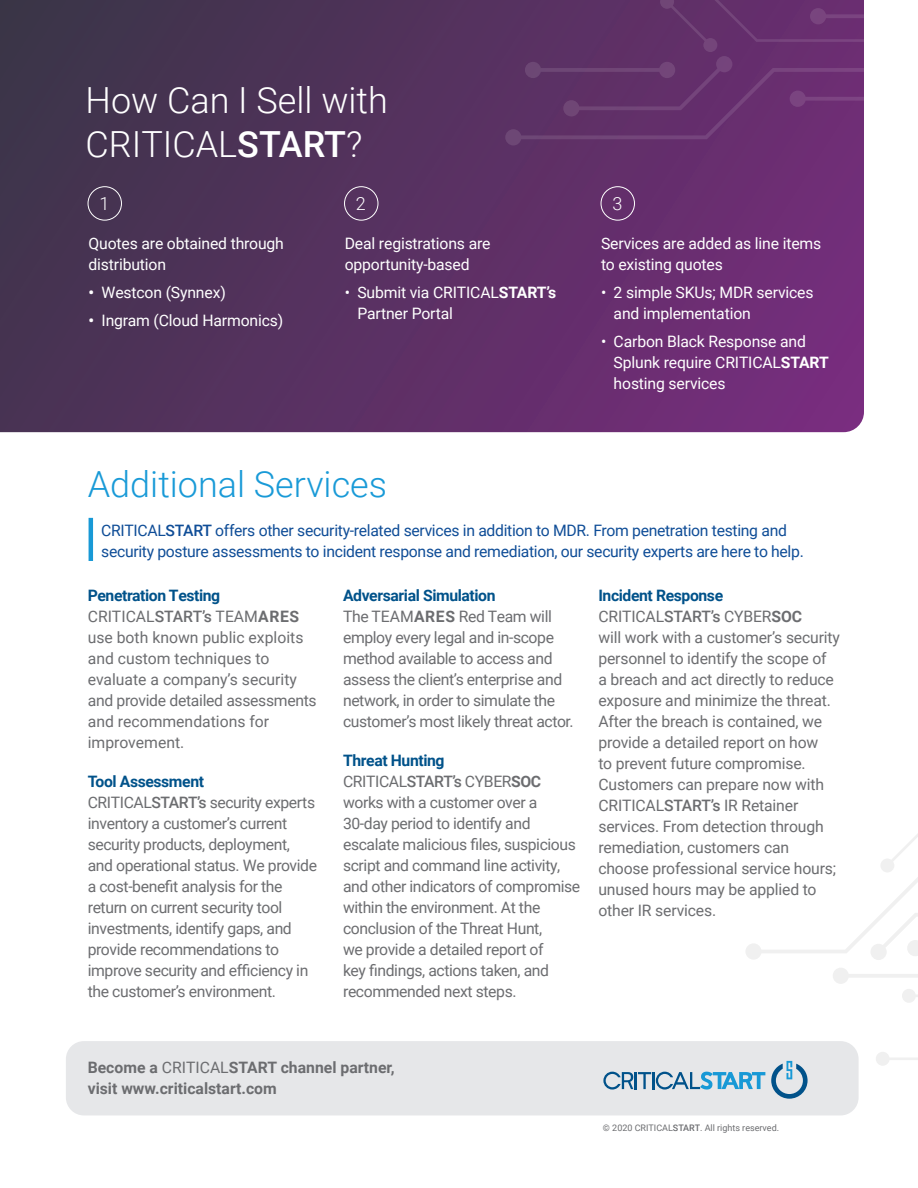
<style>
.page{position:relative;width:918px;height:1188px;background:#fff}
.page>*{position:absolute;margin:0;border:0;box-sizing:border-box;transform-origin:0 0}
.t1{font:300 36px/43.2px "Roboto";color:#fff}
.t2{font:300 36px "Roboto";color:#199ad7}
.t3{font:300 18px "Roboto";color:#fff}
.t4{font:15.75px/21px "Roboto";letter-spacing:-.025em;color:#6c6d70}
.t5{font:15.75px/21px "Roboto";letter-spacing:-.01em;color:#fff}
.t6{font:15.75px/21px "Roboto";letter-spacing:-.02em;color:#0f4d97}
.t7{font:15.75px/21px "Roboto";color:#6c6d70}
.t8{font:700 15.75px/21px "Roboto";color:#6c6d70}
.t9{font:9px "Roboto";color:#6c6d70}
.s1{font-weight:500}
.s2{font-weight:700}
.s3{font-weight:700;color:#01528a}
.s4{font-weight:400}
</style>
<div class="page">
<div style="left:66px;top:1041px;width:793px;height:74px;background:#e6e7e9;border-radius:18px"></div>
<svg style="left:603px;top:1072px;width:162px;height:18px"></svg>
<svg style="left:0;top:0;width:864px;height:432px;background:#583161"></svg>
<svg style="left:505px;top:0;width:359px;height:145px;background:#63316b"></svg>
<svg style="left:525px;top:0;width:339px;height:116px;background:#64316b"></svg>
<hr style="left:89px;top:518px;width:4px;height:43px;background:#1899d6">
<div style="left:88px;top:186px;width:34px;height:34px;border:1px solid #fff;border-radius:50%"></div>
<div style="left:344px;top:186px;width:34px;height:34px;border:1px solid #fff;border-radius:50%"></div>
<div style="left:601px;top:186px;width:34px;height:34px;border:1px solid #fff;border-radius:50%"></div>
<svg style="left:771px;top:968px;width:147px;height:147px"></svg>
<svg style="left:746px;top:834px;width:172px;height:126px"></svg>
<h1 class="t1" style="left:86px;top:78px;width:304px">How Can I Sell with<br>CRITICAL<span class="s1">START</span>?</h1>
<p class="t3" style="left:99px;top:191px;width:11px">1</p>
<p class="t3" style="left:356px;top:191px;width:11px">2</p>
<p class="t3" style="left:612px;top:191px;width:11px">3</p>
<p class="t5" style="left:89px;top:233px;width:197px">Quotes are obtained through distribution</p>
<p class="t5" style="left:89px;top:281px;width:139px"><span class="s2">•</span> Westcon (Synnex)</p>
<p class="t5" style="left:89px;top:309px;width:196px"><span class="s2">•</span> Ingram (Cloud Harmonics)</p>
<p class="t5" style="left:345px;top:233px;width:147px">Deal registrations are opportunity-based</p>
<p class="t5" style="left:357px;top:281px;width:200px;text-indent:-13px">• Submit via CRITICAL<span class="s2">START’s<br></span>Partner Portal</p>
<p class="t5" style="left:601px;top:233px;width:222px">Services are added as line items to existing quotes</p>
<p class="t5" style="left:614px;top:281px;width:201px;text-indent:-13px">• 2 simple SKUs; MDR services and implementation</p>
<p class="t5" style="left:614px;top:330px;width:217px;text-indent:-13px">• Carbon Black Response and<br>Splunk require CRITICAL<span class="s2">START </span>hosting services</p>
<h1 class="t2" style="left:88px;top:459px;width:301px">Additional Services</h1>
<p class="t6" style="left:101px;top:519px;width:704px">CRITICAL<span class="s1">START</span> offers other security-related services in addition to MDR. From penetration testing and security posture assessments to incident response and remediation, our security experts are here to help.</p>
<p class="t7" style="left:88px;top:584px;width:231px"><span class="s3">Penetration Testing<br></span>CRITICAL<span class="s1">START’s</span> TEAM<span class="s2">ARES </span>use both known public exploits and custom techniques to evaluate a company’s security and provide detailed assessments and recommendations for improvement.</p>
<p class="t4" style="left:88px;top:770px;width:231px"><span class="s3">Tool Assessment<br></span>CRITICAL<span class="s1">START’s</span> security experts inventory a customer’s current security products, deployment, and operational status. We provide a cost-benefit analysis for the return on current security tool investments, identify gaps, and provide recommendations to improve security and efficiency in the customer’s environment.</p>
<p class="t4" style="left:343px;top:584px;width:232px"><span class="s3">Adversarial Simulation<br></span>The TEAM<span class="s2">ARES</span> Red Team will employ every legal and in-scope method available to access and assess the client’s enterprise and network, in order to simulate the customer’s most likely threat actor.</p>
<p class="t4" style="left:343px;top:749px;width:239px"><span class="s3">Threat Hunting<br></span>CRITICAL<span class="s1">START’s</span> CYBER<span class="s2">SOC </span>works with a customer over a<br>30-day period to identify and escalate malicious files, suspicious script and command line activity, and other indicators of compromise within the environment. At the conclusion of the Threat Hunt,<br>we provide a detailed report of<br>key findings, actions taken, and recommended next steps.</p>
<p class="t4" style="left:598px;top:584px;width:243px"><span class="s3">Incident Response<br></span>CRITICAL<span class="s1">START’s</span> CYBER<span class="s2">SOC<br></span>will work with a customer’s security personnel to identify the scope of<br>a breach and act directly to reduce exposure and minimize the threat.<br>After the breach is contained, we provide a detailed report on how<br>to prevent future compromise.<br>Customers can prepare now with<br>CRITICAL<span class="s1">START’s</span> IR Retainer services. From detection through remediation, customers can choose professional service hours; unused hours may be applied to other IR services.</p>
<p class="t8" style="left:88px;top:1056px;width:309px">Become a <span class="s4">CRITICAL</span>START channel partner, visit www.criticalstart.com</p>
<p class="t9" style="left:603px;top:1122px;width:178px">© 2020 CRITICAL<span class="s1">START</span>. All rights reserved.</p>
</div>
